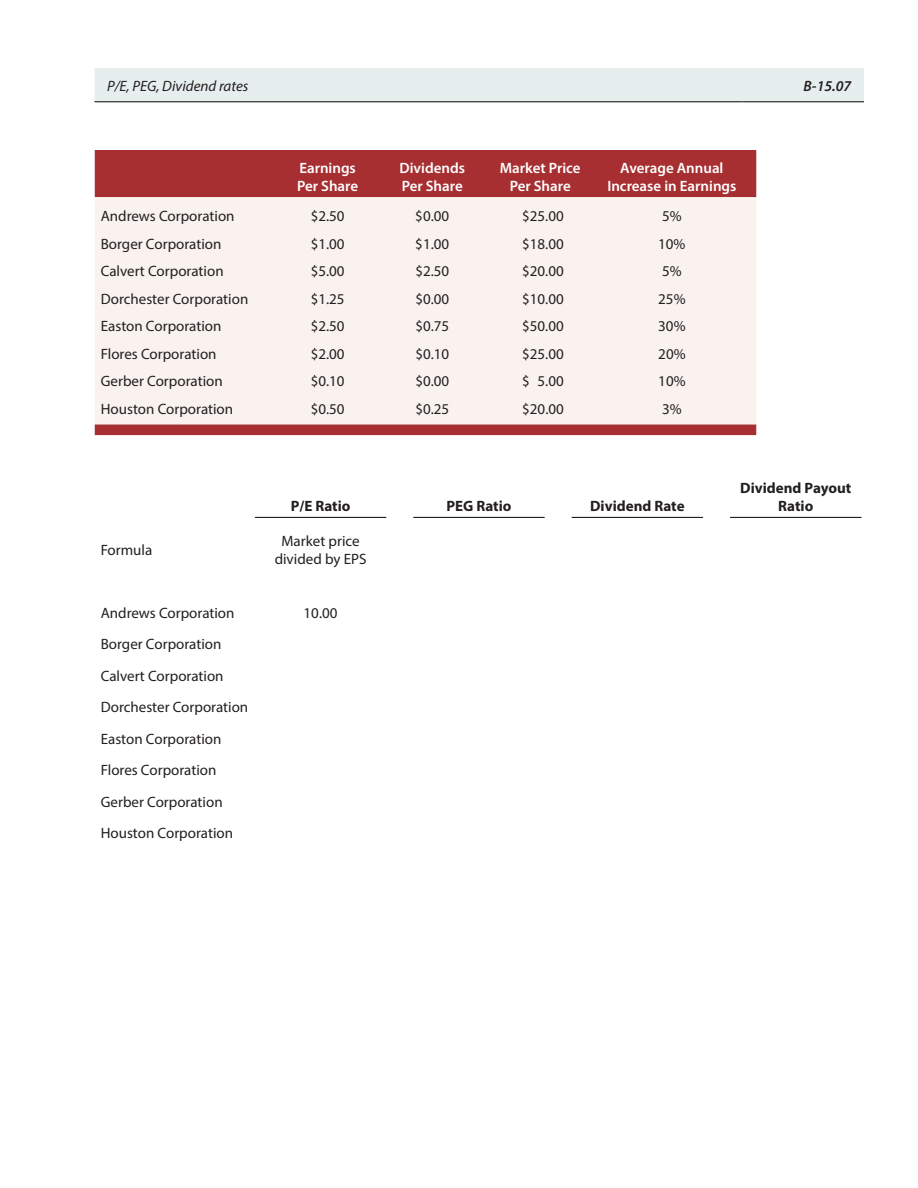
<style>
.page{position:relative;width:918px;height:1188px;background:#fff}
.page>*{position:absolute;margin:0;border:0;box-sizing:border-box;transform-origin:0 0}
.t1{font:15px/31.5px "Myriad Pro";color:#231f20;text-align:center}
.t2{font:600 15px/18px "Myriad Pro";color:#fff}
.t3{font:700 15px/18px "Myriad Pro";color:#231f20;text-align:center}
.t4{font:italic 15px "Myriad Pro";color:#231f20}
.t5{font:italic 600 15px "Myriad Pro";color:#231f20}
</style>
<div class="page">
<div style="left:95px;top:150px;width:661px;height:285px;background:#a72f31"></div>
<div style="left:95px;top:197px;width:661px;height:227px;background:#f9f2ef"></div>
<hr style="left:255px;top:517px;width:131px;height:1px;background:#231f20">
<hr style="left:413px;top:517px;width:132px;height:1px;background:#231f20">
<hr style="left:572px;top:517px;width:131px;height:1px;background:#231f20">
<hr style="left:730px;top:517px;width:131px;height:1px;background:#231f20">
<div style="left:94px;top:68px;width:770px;height:33px;background:#e7eeee"></div>
<hr style="left:94px;top:101px;width:648px;height:1px;background:#231f20">
<hr style="left:742px;top:101px;width:122px;height:1px;background:#231f20">
<p class="t4" style="left:107px;top:76px;width:143px">P/E, PEG, Dividend rates</p>
<p class="t5" style="left:804px;top:76px;width:49px">B-15.07</p>
<p class="t2" style="left:297px;top:159px;width:63px">Earnings<br>Per Share</p>
<p class="t2" style="left:399px;top:159px;width:67px">Dividends<br>Per Share</p>
<p class="t2" style="left:500px;top:159px;width:82px;text-align:center">Market Price<br>Per Share</p>
<p class="t2" style="left:607px;top:159px;width:131px;text-align:center">Average Annual<br>Increase in Earnings</p>
<p class="t1" style="left:101px;top:200px;width:135px">Andrews Corporation</p>
<p class="t1" style="left:311px;top:200px;width:35px">$2.50</p>
<p class="t1" style="left:415px;top:200px;width:35px">$0.00</p>
<p class="t1" style="left:522px;top:200px;width:43px">$25.00</p>
<p class="t1" style="left:662px;top:200px;width:21px">5%</p>
<p class="t1" style="left:101px;top:228px;width:122px">Borger Corporation</p>
<p class="t1" style="left:311px;top:228px;width:35px">$1.00</p>
<p class="t1" style="left:415px;top:228px;width:35px">$1.00</p>
<p class="t1" style="left:522px;top:228px;width:43px">$18.00</p>
<p class="t1" style="left:658px;top:228px;width:29px">10%</p>
<p class="t1" style="left:101px;top:255px;width:124px">Calvert Corporation</p>
<p class="t1" style="left:311px;top:255px;width:35px">$5.00</p>
<p class="t1" style="left:415px;top:255px;width:35px">$2.50</p>
<p class="t1" style="left:522px;top:255px;width:43px">$20.00</p>
<p class="t1" style="left:662px;top:255px;width:21px">5%</p>
<p class="t1" style="left:101px;top:283px;width:149px">Dorchester Corporation</p>
<p class="t1" style="left:311px;top:283px;width:35px">$1.25</p>
<p class="t1" style="left:415px;top:283px;width:35px">$0.00</p>
<p class="t1" style="left:522px;top:283px;width:43px">$10.00</p>
<p class="t1" style="left:658px;top:283px;width:29px">25%</p>
<p class="t1" style="left:101px;top:310px;width:122px">Easton Corporation</p>
<p class="t1" style="left:311px;top:310px;width:35px">$2.50</p>
<p class="t1" style="left:415px;top:310px;width:35px">$0.75</p>
<p class="t1" style="left:522px;top:310px;width:43px">$50.00</p>
<p class="t1" style="left:658px;top:310px;width:29px">30%</p>
<p class="t1" style="left:101px;top:338px;width:117px">Flores Corporation</p>
<p class="t1" style="left:311px;top:338px;width:35px">$2.00</p>
<p class="t1" style="left:415px;top:338px;width:35px">$0.10</p>
<p class="t1" style="left:522px;top:338px;width:43px">$25.00</p>
<p class="t1" style="left:658px;top:338px;width:29px">20%</p>
<p class="t1" style="left:101px;top:365px;width:123px">Gerber Corporation</p>
<p class="t1" style="left:311px;top:365px;width:35px">$0.10</p>
<p class="t1" style="left:415px;top:365px;width:35px">$0.00</p>
<p class="t1" style="left:522px;top:365px;width:43px">$ 5.00</p>
<p class="t1" style="left:658px;top:365px;width:29px">10%</p>
<p class="t1" style="left:101px;top:393px;width:134px">Houston Corporation</p>
<p class="t1" style="left:311px;top:393px;width:35px">$0.50</p>
<p class="t1" style="left:415px;top:393px;width:35px">$0.25</p>
<p class="t1" style="left:522px;top:393px;width:43px">$20.00</p>
<p class="t1" style="left:662px;top:393px;width:21px">3%</p>
<p class="t3" style="left:291px;top:497px;width:61px">P/E Ratio</p>
<p class="t3" style="left:446px;top:497px;width:67px">PEG Ratio</p>
<p class="t3" style="left:590px;top:497px;width:96px">Dividend Rate</p>
<p class="t1" style="left:101px;top:534px;width:53px">Formula</p>
<p class="t1" style="left:275px;top:532px;width:93px;line-height:18px">Market price divided by EPS</p>
<p class="t1" style="left:101px;top:597px;width:135px">Andrews Corporation</p>
<p class="t1" style="left:304px;top:597px;width:35px">10.00</p>
<p class="t1" style="left:101px;top:628px;width:149px;text-align:left">Borger Corporation<br>Calvert Corporation<br>Dorchester Corporation<br>Easton Corporation<br>Flores Corporation<br>Gerber Corporation<br>Houston Corporation</p>
<p class="t3" style="left:740px;top:479px;width:112px">Dividend Payout<br>Ratio</p>
</div>
